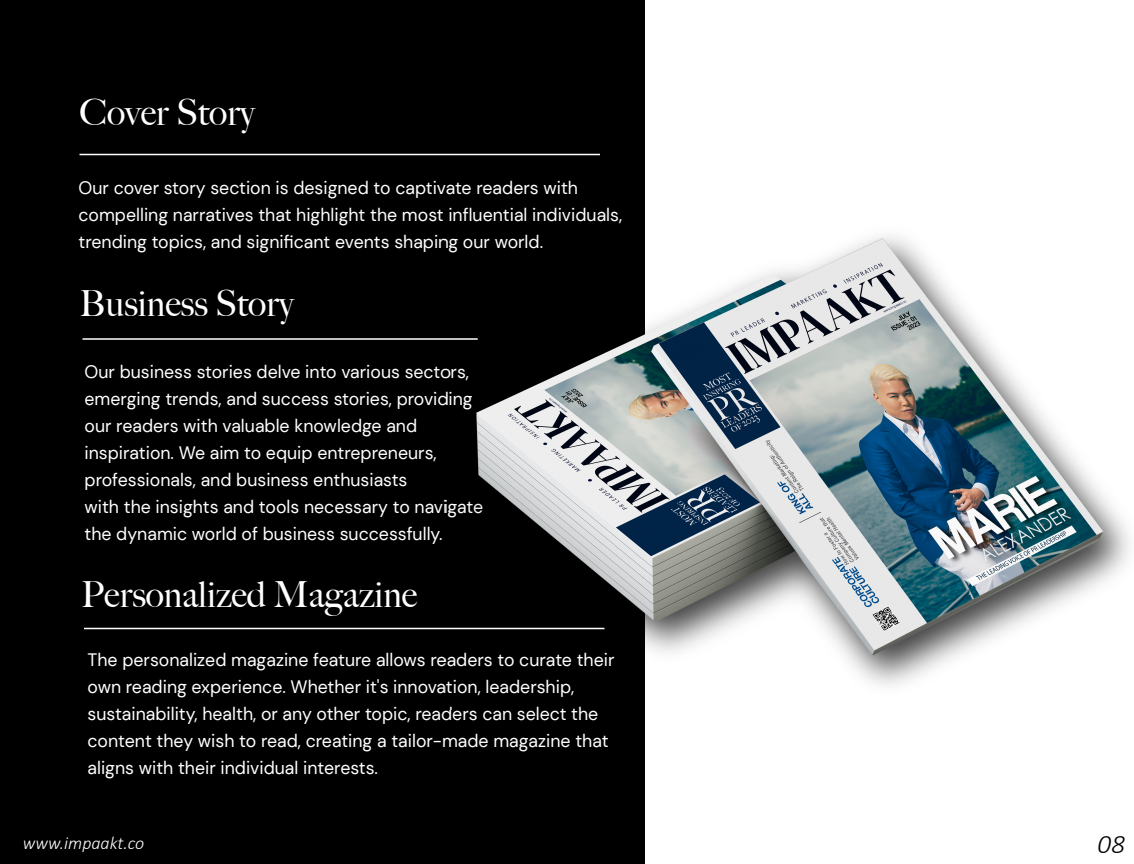
<style>
.page{position:relative;width:1134px;height:864px;background:#fff}
.page>*{position:absolute;margin:0;border:0;box-sizing:border-box;transform-origin:0 0}
.t1{font:500 36px "Big Caslon";color:#fff}
.t2{font:italic 300 27px "Calibri";color:#000}
.t3{font:18px/27px "DM Sans";color:#fff}
.t4{font:italic 300 18px "Calibri";color:#fff}
</style>
<div class="page">
<div style="left:0;top:1px;width:645px;height:863px;background:#000"></div>
<hr style="left:80px;top:154px;width:520px;height:1px;background:#fff">
<hr style="left:82px;top:338px;width:396px;height:2px;background:#fff">
<hr style="left:84px;top:628px;width:520px;height:1px;background:#fff">
<img style="left:440px;top:235px;width:690px;height:451px">
<h1 class="t1" style="left:80px;top:92px;width:177px">Cover Story</h1>
<p class="t3" style="left:79px;top:174px;width:545px">Our cover story section is designed to captivate readers with compelling narratives that highlight the most influential individuals, trending topics, and significant events shaping our world.</p>
<h1 class="t1" style="left:80px;top:282px;width:216px">Business Story</h1>
<p class="t3" style="left:85px;top:358px;width:400px">Our business stories delve into various sectors, emerging trends, and success stories, providing our readers with valuable knowledge and inspiration. We aim to equip entrepreneurs, professionals, and business enthusiasts<br>with the insights and tools necessary to navigate the dynamic world of business successfully.</p>
<h1 class="t1" style="left:81px;top:573px;width:338px">Personalized Magazine</h1>
<p class="t3" style="left:88px;top:646px;width:528px">The personalized magazine feature allows readers to curate their own reading experience. Whether it's innovation, leadership, sustainability, health, or any other topic, readers can select the content they wish to read, creating a tailor-made magazine that aligns with their individual interests.</p>
<p class="t4" style="left:23px;top:831px;width:123px">www.impaakt.co</p>
<h2 class="t2" style="left:1097px;top:827px;width:29px">08</h2>
</div>
